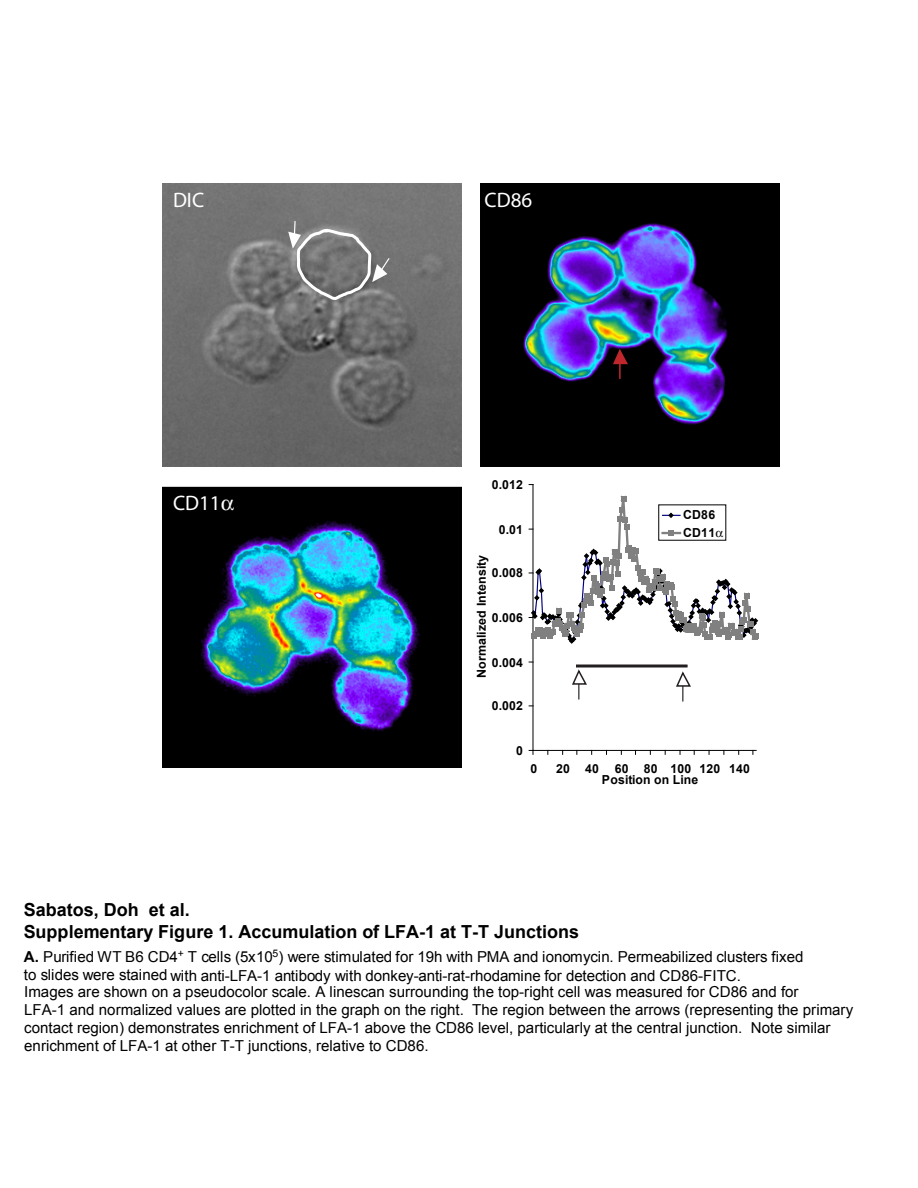
<style>
.page{position:relative;width:918px;height:1188px;background:#fff}
.page>*{position:absolute;margin:0;border:0;box-sizing:border-box;transform-origin:0 0}
.t1{font:21px "Myriad";color:#fff}
.t2{font:700 18px "Arial";color:#000100}
.t3{font:700 18px "Arial";color:#000}
.t4{font:15.15px/18.1px "Arial";color:#000100}
.t5{font:700 12.45px/11.1px "Arial";letter-spacing:.02em;color:#000}
.t6{font:700 12.3px "Arial";letter-spacing:.015em;color:#000}
.s1{font-weight:700}
</style>
<div class="page">
<img style="left:162px;top:183px;width:618px;height:585px">
<div style="left:472px;top:468px;width:289px;height:323px;background:#fff"></div>
<hr style="left:533px;top:485px;width:1px;height:265px;background:#000">
<hr style="left:533px;top:750px;width:223px;height:1px;background:#000">
<svg style="left:576px;top:664px;width:111px;height:4px"></svg>
<svg style="left:572px;top:669px;width:15px;height:30px"></svg>
<svg style="left:676px;top:671px;width:15px;height:30px"></svg>
<svg style="left:612px;top:347px;width:17px;height:32px"></svg>
<svg style="left:288px;top:183px;width:103px;height:119px;background:#808080"></svg>
<svg style="left:529px;top:495px;width:230px;height:150px"></svg>
<svg style="left:221px;top:499px;width:13px;height:11px"></svg>
<h1 class="t1" style="left:173px;top:190px;width:33px">DIC</h1>
<h1 class="t1" style="left:485px;top:190px;width:49px">CD86</h1>
<h1 class="t1" style="left:173px;top:492px;width:49px">CD11</h1>
<p class="t3" style="left:24px;top:898px;width:168px">Sabatos, Doh et al.</p>
<p class="t5" style="left:492px;top:480px;width:33px">0.012</p>
<p class="t5" style="left:499px;top:524px;width:26px">0.01</p>
<p class="t6" style="left:473px;top:678px;width:124px;rotate:-90deg">Normalized Intensity</p>
<p class="t5" style="left:492px;top:568px;width:33px">0.008</p>
<p class="t5" style="left:492px;top:612px;width:33px">0.006</p>
<p class="t5" style="left:492px;top:657px;width:33px">0.004</p>
<p class="t5" style="left:492px;top:701px;width:33px">0.002</p>
<p class="t5" style="left:683px;top:506px;width:33px;line-height:17.7px">CD86<br>CD11</p>
<p class="t5" style="left:516px;top:745px;width:8px">0</p>
<p class="t5" style="left:530px;top:764px;width:8px">0</p>
<p class="t5" style="left:556px;top:764px;width:44px">20 40</p>
<p class="t5" style="left:602px;top:764px;width:150px;text-indent:13px">60 80 100 120 140<br>Position on Line</p>
<p class="t2" style="left:24px;top:919px;width:557px">Supplementary Figure 1. Accumulation of LFA-1 at T-T Junctions</p>
<p class="t4" style="left:24px;top:947px;width:781px;line-height:19px"><span class="s1">A.</span> Purified WT B6 CD4<sup>+</sup> T cells (5x10<sup>5</sup>) were stimulated for 19h with PMA and ionomycin. Permeabilized clusters fixed to slides were stained with anti-LFA-1 antibody with donkey-anti-rat-rhodamine for detection and CD86-FITC.</p>
<p class="t4" style="left:24px;top:983px;width:831px">Images are shown on a pseudocolor scale. A linescan surrounding the top-right cell was measured for CD86 and for<br>LFA-1 and normalized values are plotted in the graph on the right. The region between the arrows (representing the primary contact region) demonstrates enrichment of LFA-1 above the CD86 level, particularly at the central junction. Note similar enrichment of LFA-1 at other T-T junctions, relative to CD86.</p>
</div>
